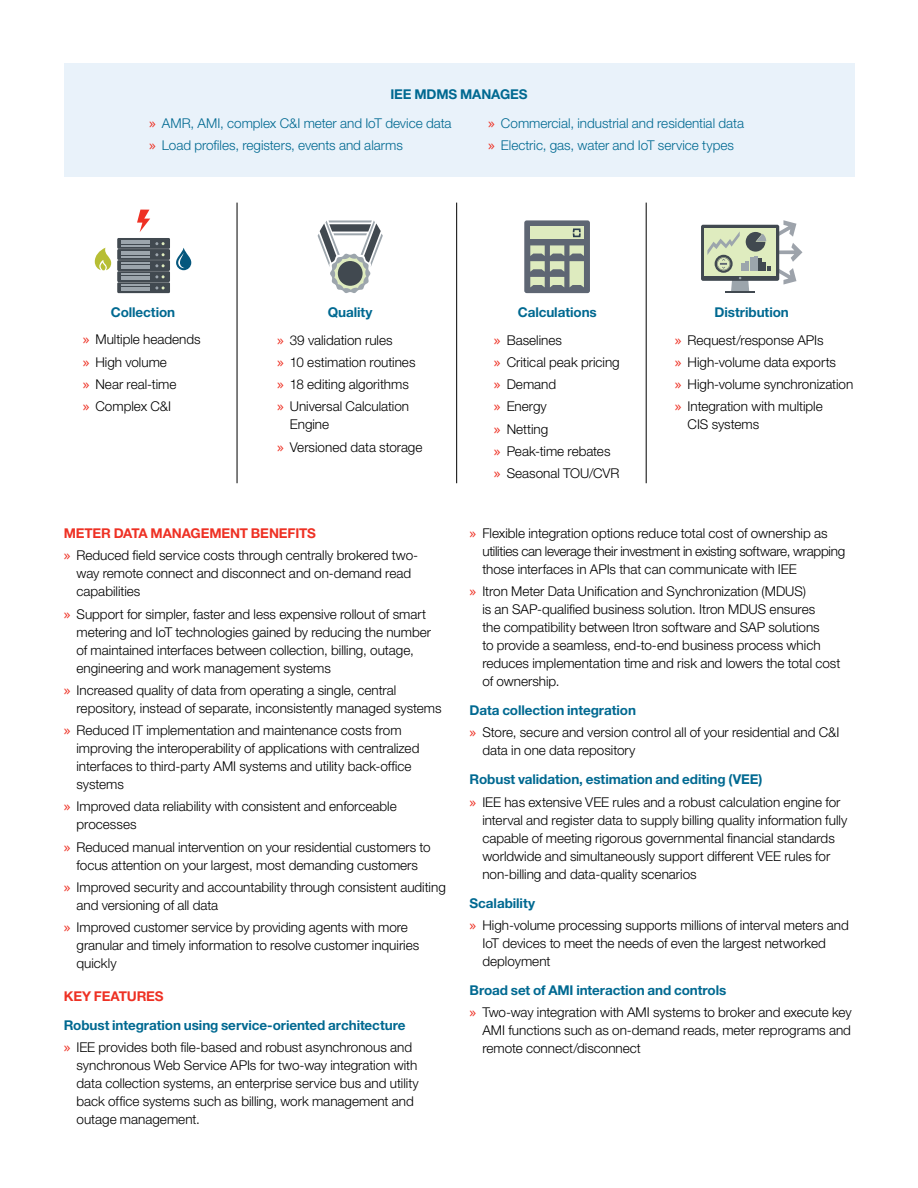
<style>
.page{position:relative;width:918px;height:1188px;background:#fff}
.page>*{position:absolute;margin:0;border:0;box-sizing:border-box;transform-origin:0 0}
.t1{font:300 13.5px/18px "Helvetica Neue LT Std";color:#000}
.t2{font:300 13.5px/22.2px "Helvetica Neue LT Std";color:#006991}
.t3{font:700 13.5px/22.2px "Helvetica Neue LT Std";letter-spacing:-.005em;color:#006991}
.t4{font:700 13.5px "Helvetica Neue LT Std";letter-spacing:-.01em;color:#ee3124}
.s1{font-family:"Lucida Grande";font-weight:400;color:#ee3124}
.s2{font-weight:700;color:#ee3124}
.s3{font-weight:300;color:#000}
.s4{font-weight:700;color:#006991}
</style>
<div class="page">
<div style="left:64px;top:64px;width:791px;height:113px;background:#e9f2fa"></div>
<hr style="left:237px;top:203px;width:1px;height:280px;background:#000">
<hr style="left:456px;top:203px;width:1px;height:280px;background:#000">
<hr style="left:646px;top:203px;width:1px;height:280px;background:#000">
<div style="left:117px;top:282px;width:53px;height:11px;background:#414950"></div>
<hr style="left:121px;top:284px;width:29px;height:2px;background:#9ca5ac">
<svg style="left:121px;top:286px;width:44px;height:5px"></svg>
<div style="left:117px;top:271px;width:53px;height:11px;background:#414950"></div>
<hr style="left:121px;top:273px;width:29px;height:2px;background:#9ca5ac">
<svg style="left:121px;top:275px;width:44px;height:5px"></svg>
<div style="left:117px;top:260px;width:53px;height:11px;background:#414950"></div>
<hr style="left:121px;top:267px;width:29px;height:2px;background:#9ca5ac">
<hr style="left:121px;top:262px;width:29px;height:2px;background:#9ca5ac">
<svg style="left:121px;top:264px;width:44px;height:3px"></svg>
<div style="left:117px;top:249px;width:53px;height:11px;background:#414950"></div>
<hr style="left:121px;top:256px;width:29px;height:2px;background:#9ca5ac">
<hr style="left:121px;top:251px;width:29px;height:2px;background:#9ca5ac">
<svg style="left:121px;top:253px;width:44px;height:3px"></svg>
<div style="left:117px;top:238px;width:53px;height:11px;background:#414950"></div>
<hr style="left:121px;top:245px;width:29px;height:2px;background:#9ca5ac">
<svg style="left:121px;top:240px;width:44px;height:5px"></svg>
<svg style="left:176px;top:248px;width:15px;height:22px"></svg>
<svg style="left:137px;top:210px;width:13px;height:22px"></svg>
<svg style="left:95px;top:248px;width:16px;height:22px"></svg>
<svg style="left:318px;top:220px;width:65px;height:73px"></svg>
<div style="left:338px;top:261px;width:25px;height:25px;background:#414950;border-radius:50%"></div>
<div style="left:524px;top:220px;width:66px;height:73px;background:#5e6673;border-radius:2px"></div>
<svg style="left:570px;top:245px;width:14px;height:42px"></svg>
<div style="left:530px;top:227px;width:54px;height:12px;background:#deebbf"></div>
<svg style="left:530px;top:245px;width:34px;height:42px"></svg>
<svg style="left:573px;top:229px;width:8px;height:8px"></svg>
<div style="left:701px;top:225px;width:78px;height:56px;background:#414950;border-radius:2px"></div>
<div style="left:704px;top:228px;width:72px;height:47px;background:#dfecbf"></div>
<hr style="left:725px;top:291px;width:30px;height:2px;background:#414950">
<svg style="left:707px;top:220px;width:96px;height:71px"></svg>
<p class="t3" style="left:390px;top:83px;width:139px">IEE MDMS MANAGES</p>
<p class="t2" style="left:149px;top:112px;width:304px"><span class="s1">»</span> AMR, AMI, complex C&amp;I meter and IoT device data <span class="s1">»</span> Load profiles, registers, events and alarms</p>
<p class="t2" style="left:488px;top:112px;width:257px"><span class="s1">»</span> Commercial, industrial and residential data <span class="s1">»</span> Electric, gas, water and IoT service types</p>
<p class="t3" style="left:111px;top:301px;width:66px">Collection</p>
<p class="t1" style="left:83px;top:328px;width:120px;line-height:22.2px"><span class="s1">»</span> Multiple headends <span class="s1">»</span> High volume<br><span class="s1">»</span> Near real-time<br><span class="s1">»</span> Complex C&amp;I</p>
<p class="t3" style="left:328px;top:301px;width:46px">Quality</p>
<p class="t1" style="left:277px;top:329px;width:140px;line-height:22.2px"><span class="s1">»</span> 39 validation rules<br><span class="s1">»</span> 10 estimation routines <span class="s1">»</span> 18 editing algorithms <span class="s1">»</span> Universal Calculation</p>
<p class="t1" style="left:277px;top:413px;width:147px;line-height:22.2px;text-indent:13px">Engine<br><span class="s1">»</span> Versioned data storage</p>
<p class="t1" style="left:64px;top:522px;width:356px;line-height:22.2px"><span class="s2">METER DATA MANAGEMENT BENEFITS<br></span><span class="s1">»</span> Reduced field service costs through centrally brokered two-</p>
<p class="t1" style="left:77px;top:564px;width:336px">way remote connect and disconnect and on-demand read capabilities</p>
<p class="t1" style="left:77px;top:605px;width:356px;text-indent:-13px"><span class="s1">»</span> Support for simpler, faster and less expensive rollout of smart metering and IoT technologies gained by reducing the number of maintained interfaces between collection, billing, outage, engineering and work management systems</p>
<p class="t1" style="left:77px;top:681px;width:367px;text-indent:-13px"><span class="s1">»</span> Increased quality of data from operating a single, central repository, instead of separate, inconsistently managed systems</p>
<p class="t1" style="left:77px;top:721px;width:344px;text-indent:-13px"><span class="s1">»</span> Reduced IT implementation and maintenance costs from improving the interoperability of applications with centralized interfaces to third-party AMI systems and utility back-office systems</p>
<p class="t1" style="left:77px;top:797px;width:322px;text-indent:-13px"><span class="s1">»</span> Improved data reliability with consistent and enforceable processes</p>
<p class="t1" style="left:64px;top:837px;width:368px;text-align:center"><span class="s1">»</span> Reduced manual intervention on your residential customers to focus attention on your largest, most demanding customers</p>
<p class="t1" style="left:77px;top:878px;width:371px;text-indent:-13px"><span class="s1">»</span> Improved security and accountability through consistent auditing and versioning of all data</p>
<p class="t1" style="left:77px;top:918px;width:344px;text-indent:-13px"><span class="s1">»</span> Improved customer service by providing agents with more granular and timely information to resolve customer inquiries quickly</p>
<p class="t4" style="left:64px;top:988px;width:101px">KEY FEATURES</p>
<p class="t3" style="left:64px;top:1014px;width:350px">Robust integration using service-oriented architecture <span class="s1">»</span> <span class="s3">IEE provides both file-based and robust asynchronous and</span></p>
<p class="t1" style="left:77px;top:1056px;width:344px">synchronous Web Service APIs for two-way integration with data collection systems, an enterprise service bus and utility back office systems such as billing, work management and outage management.</p>
<p class="t3" style="left:518px;top:301px;width:80px">Calculations</p>
<p class="t1" style="left:494px;top:329px;width:127px;line-height:22.2px"><span class="s1">»</span> Baselines<br><span class="s1">»</span> Critical peak pricing <span class="s1">»</span> Demand<br><span class="s1">»</span> Energy<br><span class="s1">»</span> Netting<br><span class="s1">»</span> Peak-time rebates <span class="s1">»</span> Seasonal TOU/CVR</p>
<p class="t3" style="left:715px;top:301px;width:76px">Distribution</p>
<p class="t1" style="left:675px;top:329px;width:180px;line-height:22.2px"><span class="s1">»</span> Request/response APIs<br><span class="s1">»</span> High-volume data exports<br><span class="s1">»</span> High-volume synchronization <span class="s1">»</span> Integration with multiple</p>
<p class="t1" style="left:688px;top:415px;width:73px">CIS systems</p>
<p class="t1" style="left:482px;top:524px;width:364px;text-indent:-13px"><span class="s1">»</span> Flexible integration options reduce total cost of ownership as utilities can leverage their investment in existing software, wrapping those interfaces in APIs that can communicate with IEE</p>
<p class="t1" style="left:482px;top:582px;width:359px;text-indent:-13px"><span class="s1">»</span> Itron Meter Data Unification and Synchronization (MDUS)<br>is an SAP-qualified business solution. Itron MDUS ensures<br>the compatibility between Itron software and SAP solutions<br>to provide a seamless, end-to-end business process which reduces implementation time and risk and lowers the total cost of ownership.</p>
<p class="t1" style="left:470px;top:699px;width:371px;line-height:22.2px"><span class="s4">Data collection integration<br></span><span class="s1">»</span> Store, secure and version control all of your residential and C&amp;I</p>
<p class="t1" style="left:482px;top:741px;width:155px">data in one data repository</p>
<p class="t1" style="left:470px;top:768px;width:372px;line-height:22.2px"><span class="s4">Robust validation, estimation and editing (VEE)<br></span><span class="s1">»</span> IEE has extensive VEE rules and a robust calculation engine for</p>
<p class="t1" style="left:482px;top:811px;width:366px">interval and register data to supply billing quality information fully capable of meeting rigorous governmental financial standards worldwide and simultaneously support different VEE rules for non-billing and data-quality scenarios</p>
<p class="t1" style="left:470px;top:891px;width:381px;line-height:22.2px"><span class="s4">Scalability<br></span><span class="s1">»</span> High-volume processing supports millions of interval meters and</p>
<p class="t1" style="left:482px;top:934px;width:345px">IoT devices to meet the needs of even the largest networked deployment</p>
<p class="t1" style="left:470px;top:979px;width:384px;line-height:22.2px"><span class="s4">Broad set of AMI interaction and controls<br></span><span class="s1">»</span> Two-way integration with AMI systems to broker and execute key</p>
<p class="t1" style="left:482px;top:1021px;width:370px">AMI functions such as on-demand reads, meter reprograms and remote connect/disconnect</p>
</div>
